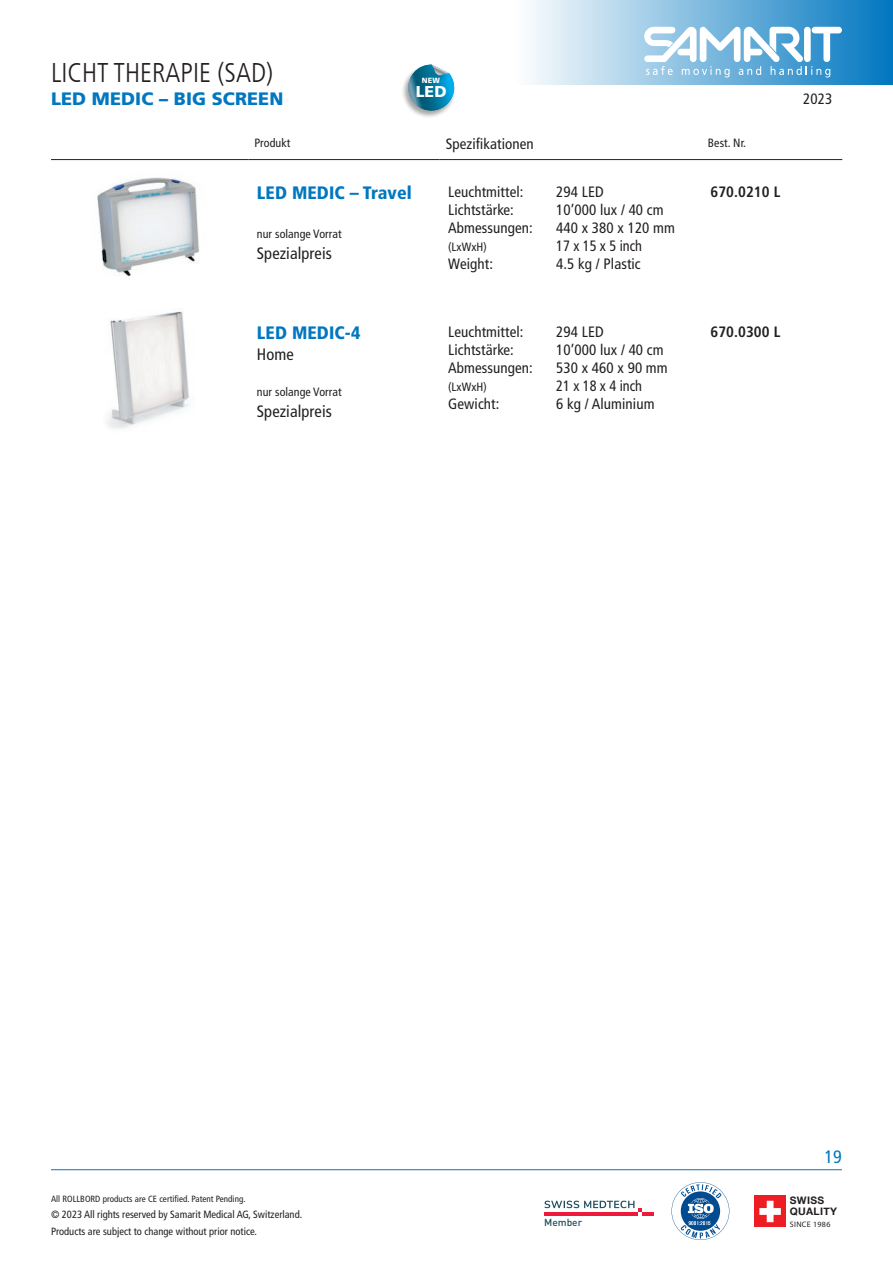
<style>
.page{position:relative;width:893px;height:1263px;background:#fff}
.page>*{position:absolute;margin:0;border:0;box-sizing:border-box;transform-origin:0 0}
.t1{font:300 condensed 27px "Frutiger LT Com";color:#231f20}
.t2{font:900 condensed 18px "Frutiger LT Com";letter-spacing:.005em;color:#0077c0}
.t3{font:900 18px "Frutiger LT Com";letter-spacing:.005em;color:#0077c0}
.t4{font:condensed 18px "Frutiger LT Com";color:#0077c0}
.t5{font:condensed 16.5px "Frutiger LT Com";letter-spacing:.005em;color:#231f20}
.t6{font:900 15.75px "Frutiger LT Com";color:#fff}
.t7{font:condensed 15px "Frutiger LT Com";letter-spacing:.005em;color:#231f20}
.t8{font:condensed 15px "Frutiger LT Com";letter-spacing:.005em;color:#231f20;scale:.95 1}
.t9{font:700 condensed 15px "Frutiger LT Com";letter-spacing:.005em;color:#231f20}
.t10{font:condensed 12px "Frutiger LT Com";letter-spacing:.005em;color:#231f20}
.t11{font:condensed 10.5px/16.5px "Frutiger LT Com";color:#231f20}
.t12{font:700 10.35px/11.1px "Helvetica Neue";letter-spacing:.03em;color:#231f20}
.t13{font:500 10.2px "DIN Pro";color:#1f515f}
.t14{font:condensed 9px "Frutiger LT Com";letter-spacing:.005em;color:#231f20}
.t15{font:7.95px "Myriad Pro";letter-spacing:.04em;color:#231f20}
.t16{font:900 7.5px "Frutiger LT Com";color:#fff}
</style>
<div class="page">
<hr style="left:51px;top:1169px;width:791px;height:1px;background:#0077c0">
<div style="left:517px;top:0;width:376px;height:85px;background:linear-gradient(to right,#fdfdfe,#0278c0)"></div>
<svg style="left:644px;top:27px;width:198px;height:50px"></svg>
<div style="left:754px;top:1196px;width:32px;height:31px;background:#ee1d23"></div>
<svg style="left:759px;top:1201px;width:22px;height:21px"></svg>
<svg style="left:544px;top:1200px;width:110px;height:15px"></svg>
<svg style="left:671px;top:1182px;width:58px;height:58px"></svg>
<div style="left:401px;top:64px;width:55px;height:55px;background:#231f20;opacity:.23"></div>
<div style="left:425px;top:64px;width:26px;height:20px;background:#231f20;opacity:.23"></div>
<svg style="left:406px;top:65px;width:50px;height:48px"></svg>
<hr style="left:51px;top:159px;width:197px;height:1px;background:#231f20">
<hr style="left:248px;top:159px;width:192px;height:1px;background:#231f20">
<hr style="left:440px;top:159px;width:262px;height:1px;background:#231f20">
<hr style="left:702px;top:159px;width:140px;height:1px;background:#231f20">
<img style="left:97px;top:177px;width:102px;height:100px">
<img style="left:106px;top:311px;width:83px;height:118px">
<h1 class="t1" style="left:51px;top:57px;width:223px">LICHT THERAPIE (SAD)</h1>
<p class="t16" style="left:422px;top:76px;width:20px">NEW</p>
<p class="t6" style="left:416px;top:82px;width:32px">LED</p>
<p class="t3" style="left:51px;top:88px;width:234px">LED MEDIC – BIG SCREEN</p>
<p class="t10" style="left:254px;top:136px;width:37px">Produkt</p>
<p class="t7" style="left:446px;top:135px;width:90px">Spezifikationen</p>
<p class="t10" style="left:708px;top:136px;width:40px">Best. Nr.</p>
<p class="t2" style="left:257px;top:182px;width:156px">LED MEDIC – Travel</p>
<p class="t10" style="left:257px;top:227px;width:86px">nur solange Vorrat</p>
<p class="t5" style="left:257px;top:243px;width:76px">Spezialpreis</p>
<p class="t7" style="left:448px;top:183px;width:77px">Leuchtmittel:</p>
<p class="t7" style="left:556px;top:183px;width:49px">294 LED</p>
<p class="t7" style="left:448px;top:201px;width:67px">Lichtstärke:</p>
<p class="t7" style="left:556px;top:201px;width:109px">10’000 lux / 40 cm</p>
<p class="t7" style="left:448px;top:219px;width:86px">Abmessungen:</p>
<p class="t7" style="left:556px;top:219px;width:120px">440 x 380 x 120 mm</p>
<p class="t10" style="left:448px;top:239px;width:40px">(LxWxH)</p>
<p class="t8" style="left:556px;top:237px;width:92px">17 x 15 x 5 inch</p>
<p class="t7" style="left:448px;top:255px;width:46px">Weight:</p>
<p class="t7" style="left:556px;top:255px;width:86px">4.5 kg / Plastic</p>
<p class="t9" style="left:710px;top:182px;width:71px">670.0210 L</p>
<p class="t2" style="left:257px;top:322px;width:105px">LED MEDIC-4</p>
<p class="t5" style="left:257px;top:345px;width:38px">Home</p>
<p class="t10" style="left:257px;top:384px;width:86px">nur solange Vorrat</p>
<p class="t5" style="left:257px;top:401px;width:76px">Spezialpreis</p>
<p class="t7" style="left:448px;top:323px;width:77px">Leuchtmittel:</p>
<p class="t7" style="left:556px;top:323px;width:49px">294 LED</p>
<p class="t7" style="left:448px;top:341px;width:67px">Lichtstärke:</p>
<p class="t7" style="left:556px;top:341px;width:109px">10’000 lux / 40 cm</p>
<p class="t7" style="left:448px;top:359px;width:86px">Abmessungen:</p>
<p class="t7" style="left:556px;top:359px;width:113px">530 x 460 x 90 mm</p>
<p class="t10" style="left:448px;top:380px;width:40px">(LxWxH)</p>
<p class="t8" style="left:556px;top:377px;width:92px">21 x 18 x 4 inch</p>
<p class="t7" style="left:448px;top:395px;width:53px">Gewicht:</p>
<p class="t7" style="left:556px;top:395px;width:100px">6 kg / Aluminium</p>
<p class="t9" style="left:710px;top:323px;width:71px">670.0300 L</p>
<p class="t7" style="left:803px;top:90px;width:31px">2023</p>
<p class="t4" style="left:825px;top:1147px;width:19px">19</p>
<p class="t14" style="left:51px;top:1193px;width:196px">All ROLLBORD products are CE certified. Patent Pending.</p>
<p class="t11" style="left:51px;top:1206px;width:253px">© 2023 All rights reserved by Samarit Medical AG, Switzerland.<br>Products are subject to change without prior notice.</p>
<p class="t12" style="left:790px;top:1195px;width:49px">SWISS<br>QUALITY</p>
<p class="t13" style="left:544px;top:1214px;width:40px">Member</p>
<p class="t15" style="left:790px;top:1219px;width:42px">SINCE 1986</p>
</div>
